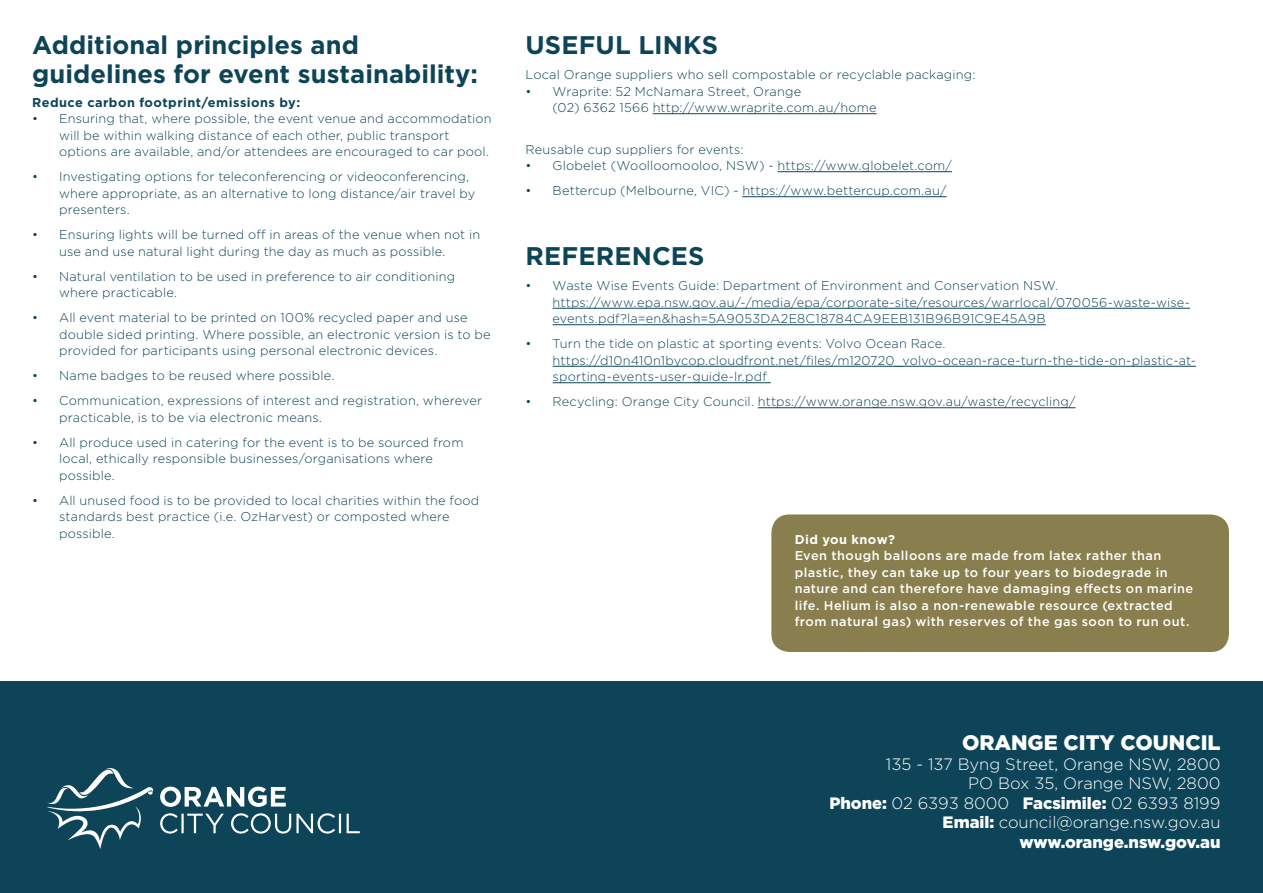
<style>
.page{position:relative;width:1263px;height:893px;background:#fff}
.page>*{position:absolute;margin:0;border:0;box-sizing:border-box;transform-origin:0 0}
.heading{font:700 25.5px/28.5px "Gotham";color:#0d4458}
.t1{font:900 21px "Gotham";color:#fff}
.t2{font:300 16.5px "Gotham";color:#fff}
.t3{font:900 16.5px "Gotham";color:#fff}
.BODY{font:300 12.75px/16.5px "Gotham";letter-spacing:.01em;color:#0d4458}
.white_text{font:500 12.75px/16.5px "Gotham";letter-spacing:.035em;color:#fff}
.BODY_BOLD{font:700 12.75px "Gotham";letter-spacing:.04em;color:#0d4458}
.white_text-2{font:700 12.75px "Gotham";letter-spacing:.04em;color:#fff}
.s1{font-weight:900}
</style>
<div class="page">
<div style="left:0;top:681px;width:1263px;height:212px;background:#0d4458"></div>
<svg style="left:47px;top:768px;width:106px;height:81px"></svg>
<svg style="left:160px;top:813px;width:200px;height:21px"></svg>
<svg style="left:160px;top:787px;width:126px;height:20px"></svg>
<hr style="left:653px;top:113px;width:223px;height:1px;background:#0d4458">
<hr style="left:778px;top:171px;width:174px;height:1px;background:#0d4458">
<hr style="left:742px;top:196px;width:204px;height:1px;background:#0d4458">
<hr style="left:553px;top:308px;width:637px;height:1px;background:#0d4458">
<hr style="left:553px;top:324px;width:493px;height:1px;background:#0d4458">
<hr style="left:553px;top:366px;width:643px;height:1px;background:#0d4458">
<hr style="left:553px;top:382px;width:218px;height:1px;background:#0d4458">
<hr style="left:758px;top:407px;width:317px;height:1px;background:#0d4458">
<div style="left:771px;top:514px;width:458px;height:138px;background:#897e4d;border-radius:18px"></div>
<p class="heading" style="left:32px;top:31px;width:448px">Additional principles and guidelines for event sustainability:</p>
<p class="BODY_BOLD" style="left:32px;top:94px;width:269px">Reduce carbon footprint/emissions by:</p>
<p class="BODY" style="left:59px;top:110px;width:434px;text-indent:-27px">• Ensuring that, where possible, the event venue and accommodation will be within walking distance of each other, public transport options are available, and/or attendees are encouraged to car pool.</p>
<p class="BODY" style="left:59px;top:168px;width:418px;text-indent:-27px">• Investigating options for teleconferencing or videoconferencing, where appropriate, as an alternative to long distance/air travel by presenters.</p>
<p class="BODY" style="left:59px;top:226px;width:423px;text-indent:-27px">• Ensuring lights will be turned off in areas of the venue when not in use and use natural light during the day as much as possible.</p>
<p class="BODY" style="left:59px;top:268px;width:398px;text-indent:-27px">• Natural ventilation to be used in preference to air conditioning where practicable.</p>
<p class="BODY" style="left:59px;top:309px;width:433px;text-indent:-27px">• All event material to be printed on 100% recycled paper and use double sided printing. Where possible, an electronic version is to be provided for participants using personal electronic devices.</p>
<p class="BODY" style="left:32px;top:367px;width:304px">• Name badges to be reused where possible.</p>
<p class="BODY" style="left:59px;top:392px;width:425px;text-indent:-27px">• Communication, expressions of interest and registration, wherever practicable, is to be via electronic means.</p>
<p class="BODY" style="left:59px;top:434px;width:406px;text-indent:-27px">• All produce used in catering for the event is to be sourced from local, ethically responsible businesses/organisations where possible.</p>
<p class="BODY" style="left:59px;top:492px;width:422px;text-indent:-27px">• All unused food is to be provided to local charities within the food standards best practice (i.e. OzHarvest) or composted where possible.</p>
<p class="heading" style="left:526px;top:31px;width:194px">USEFUL LINKS</p>
<p class="BODY" style="left:526px;top:66px;width:451px">Local Orange suppliers who sell compostable or recyclable packaging:</p>
<p class="BODY" style="left:553px;top:83px;width:325px;text-indent:-27px">• Wraprite: 52 McNamara Street, Orange<br>(02) 6362 1566 http://www.wraprite.com.au/home</p>
<p class="BODY" style="left:526px;top:141px;width:219px">Reusable cup suppliers for events:</p>
<p class="BODY" style="left:526px;top:157px;width:428px">• Globelet (Woolloomooloo, NSW) - https://www.globelet.com/</p>
<p class="BODY" style="left:526px;top:182px;width:422px">• Bettercup (Melbourne, VIC) - https://www.bettercup.com.au/</p>
<p class="heading" style="left:526px;top:242px;width:180px">REFERENCES</p>
<p class="BODY" style="left:553px;top:277px;width:639px;text-indent:-27px">• Waste Wise Events Guide: Department of Environment and Conservation NSW. https://www.epa.nsw.gov.au/-/media/epa/corporate-site/resources/warrlocal/070056-waste-wise&shy;events.pdf?la=en&amp;hash=5A9053DA2E8C18784CA9EEB131B96B91C9E45A9B</p>
<p class="BODY" style="left:553px;top:335px;width:645px;text-indent:-27px">• Turn the tide on plastic at sporting events: Volvo Ocean Race. https://d10n410n1bycop.cloudfront.net/files/m120720_volvo-ocean-race-turn-the-tide-on-plastic-at&shy;sporting-events-user-guide-lr.pdf</p>
<p class="BODY" style="left:526px;top:393px;width:551px">• Recycling: Orange City Council. https://www.orange.nsw.gov.au/waste/recycling/</p>
<p class="white_text-2" style="left:795px;top:531px;width:102px">Did you know?</p>
<p class="white_text" style="left:795px;top:547px;width:400px">Even though balloons are made from latex rather than plastic, they can take up to four years to biodegrade in nature and can therefore have damaging effects on marine life. Helium is also a non-renewable resource (extracted from natural gas) with reserves of the gas soon to run out.</p>
<p class="t1" style="left:962px;top:728px;width:260px">ORANGE CITY COUNCIL</p>
<p class="t2" style="left:886px;top:753px;width:336px">135 - 137 Byng Street, Orange NSW, 2800</p>
<p class="t2" style="left:968px;top:773px;width:254px">PO Box 35, Orange NSW, 2800</p>
<p class="t2" style="left:829px;top:792px;width:393px"><span class="s1">Phone:</span> 02 6393 8000 <span class="s1">Facsimile:</span> 02 6393 8199</p>
<p class="t2" style="left:943px;top:812px;width:279px"><span class="s1">Email:</span> council@orange.nsw.gov.au</p>
<p class="t3" style="left:1019px;top:830px;width:202px">www.orange.nsw.gov.au</p>
</div>
